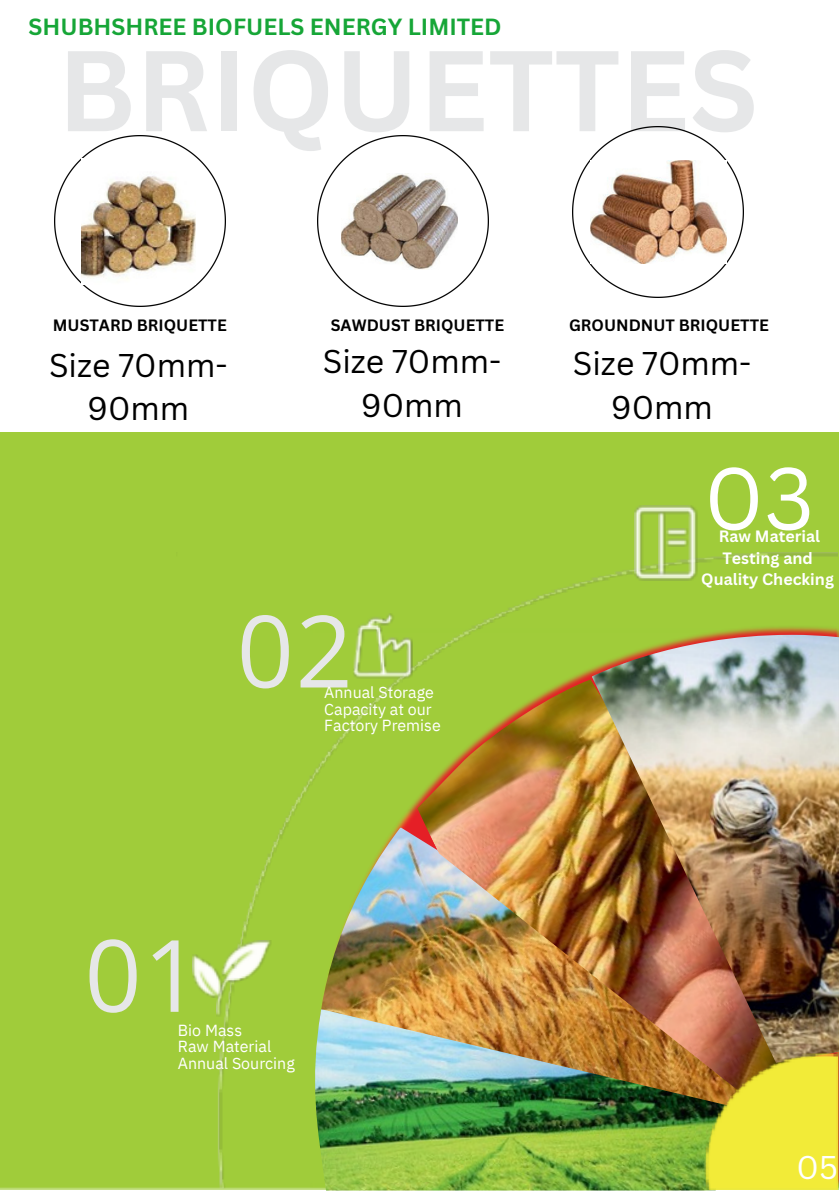
<style>
.page{position:relative;width:839px;height:1191px;background:#fff}
.page>*{position:absolute;margin:0;border:0;box-sizing:border-box;transform-origin:0 0}
.t1{font:700 112px "Canva Sans";color:#e6e7e8}
.t2{font:100px "Open Sans";color:#e6e7e8}
.t3{font:86px "Canva Sans";color:#fff}
.t4{font:32px/43.6px "Canva Sans";color:#000;text-align:center}
.t5{font:32px "Canva Sans";color:#fff}
.t6{font:700 22.8px "Canva Sans";color:#16a637}
.t7{font:16px/16.4px "IBM Plex Sans";color:#fff}
.t8{font:700 16px "Canva Sans";color:#000}
.t9{font:700 16px "Canva Sans";color:#fff}
</style>
<div class="page">
<div style="left:0;top:432px;width:838px;height:758px;background:#a0cc3a"></div>
<img style="left:176px;top:552px;width:661px;height:638px">
<img style="left:216px;top:940px;width:56px;height:77px">
<img style="left:192px;top:954px;width:30px;height:44px">
<img style="left:352px;top:614px;width:60px;height:64px">
<img style="left:634px;top:505px;width:63px;height:75px">
<img style="left:54px;top:136px;width:171px;height:171px">
<img style="left:81px;top:158px;width:114px;height:126px">
<img style="left:317px;top:136px;width:171px;height:171px">
<img style="left:573px;top:126px;width:171px;height:171px">
<img style="left:590px;top:160px;width:136px;height:104px">
<p class="t6" style="left:29px;top:10px;width:474px">SHUBHSHREE BIOFUELS ENERGY LIMITED</p>
<p class="t1" style="left:58px;top:12px;width:702px">BRIQUETTES</p>
<p class="t8" style="left:53px;top:314px;width:175px">MUSTARD BRIQUETTE</p>
<p class="t8" style="left:331px;top:314px;width:175px">SAWDUST BRIQUETTE</p>
<p class="t8" style="left:569px;top:314px;width:201px">GROUNDNUT BRIQUETTE</p>
<p class="t4" style="left:49px;top:342px;width:180px">Size 70mm-<br>90mm</p>
<p class="t4" style="left:323px;top:339px;width:180px">Size 70mm-<br>90mm</p>
<p class="t4" style="left:573px;top:341px;width:180px">Size 70mm-<br>90mm</p>
<p class="t2" style="left:237px;top:581px;width:117px">02</p>
<p class="t7" style="left:324px;top:684px;width:118px">Annual Storage<br>Capacity at our<br>Factory Premise</p>
<p class="t2" style="left:84px;top:905px;width:117px">01</p>
<p class="t7" style="left:178px;top:1021px;width:118px">Bio Mass<br>Raw Material<br>Annual Sourcing</p>
<p class="t3" style="left:703px;top:438px;width:112px">03</p>
<p class="t9" style="left:718px;top:525px;width:103px">Raw Material</p>
<p class="t9" style="left:722px;top:547px;width:92px">Testing and</p>
<p class="t9" style="left:701px;top:568px;width:134px">Quality Checking</p>
<p class="t5" style="left:796px;top:1145px;width:43px">05</p>
</div>
